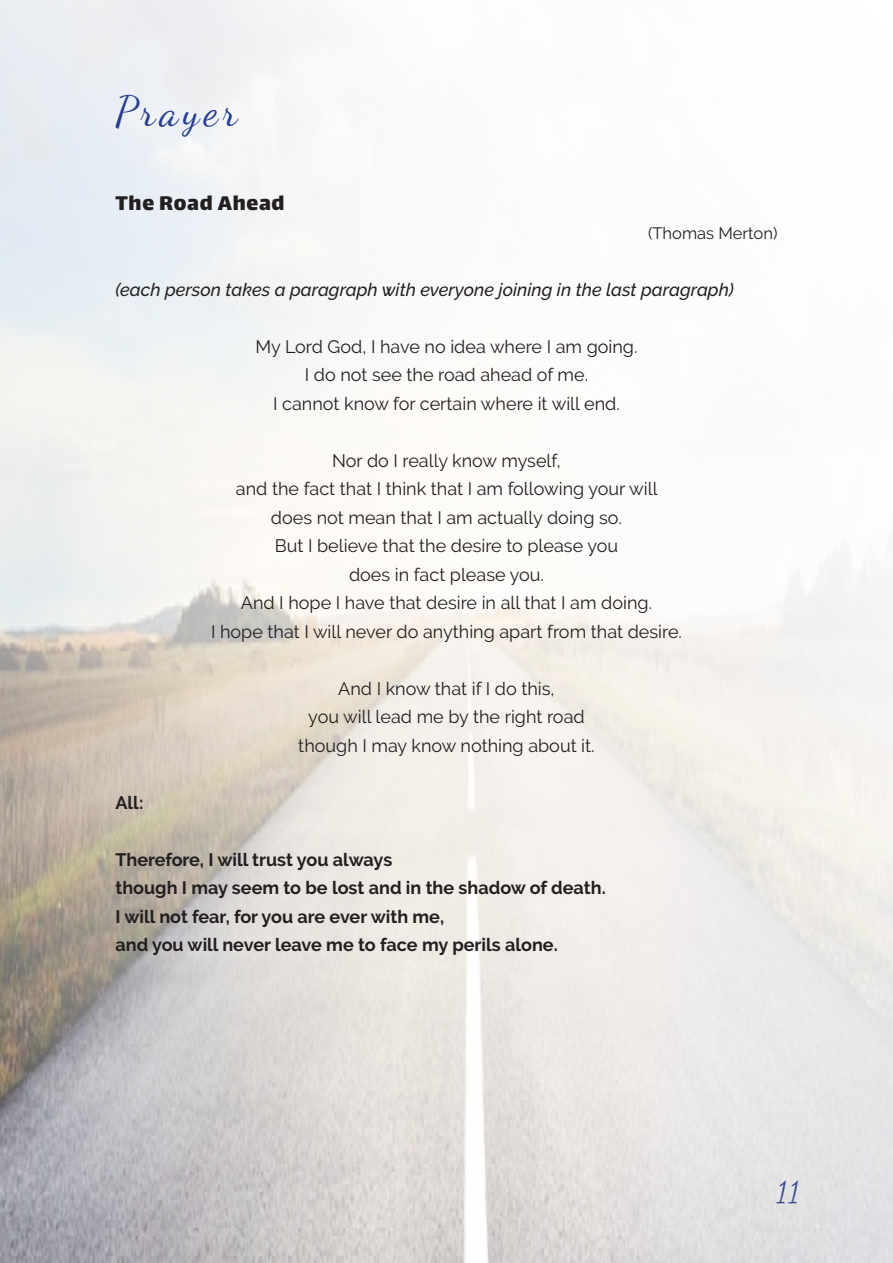
<style>
.page{position:relative;width:893px;height:1263px;background:#fff}
.page>*{position:absolute;margin:0;border:0;box-sizing:border-box;transform-origin:0 0}
.t1{font:42px "Dancing Script OT";letter-spacing:.11em;color:#253f8e}
.t2{font:28.5px "Dancing Script OT";color:#253f8e}
.t3{font:24px "Lalezar";letter-spacing:.03em;color:#231f20}
.t4{font:18px "Raleway";color:#231f20}
.t5{font:700 18px "Raleway";color:#231f20}
.t6{font:italic 500 18px "Raleway";color:#231f20}
.t7{font:16.5px "Raleway";color:#231f20}
</style>
<div class="page">
<img style="left:0;top:0;width:893px;height:1263px">
<p class="t1" style="left:116px;top:86px;width:124px">Prayer</p>
<p class="t3" style="left:116px;top:188px;width:171px">The Road Ahead</p>
<p class="t7" style="left:648px;top:223px;width:131px">(Thomas Merton)</p>
<p class="t6" style="left:116px;top:279px;width:620px">(each person takes a paragraph with everyone joining in the last paragraph)</p>
<p class="t4" style="left:255px;top:336px;width:383px">My Lord God, I have no idea where I am going.</p>
<p class="t4" style="left:305px;top:364px;width:285px">I do not see the road ahead of me.</p>
<p class="t4" style="left:273px;top:393px;width:348px">I cannot know for certain where it will end.</p>
<p class="t5" style="left:116px;top:792px;width:29px">All:</p>
<p class="t4" style="left:332px;top:450px;width:230px">Nor do I really know myself,</p>
<p class="t4" style="left:236px;top:478px;width:423px">and the fact that I think that I am following your will</p>
<p class="t4" style="left:271px;top:507px;width:352px">does not mean that I am actually doing so.</p>
<p class="t4" style="left:275px;top:535px;width:345px">But I believe that the desire to please you</p>
<p class="t4" style="left:349px;top:564px;width:196px">does in fact please you.</p>
<p class="t4" style="left:241px;top:592px;width:413px">And I hope I have that desire in all that I am doing.</p>
<p class="t4" style="left:211px;top:621px;width:472px">I hope that I will never do anything apart from that desire.</p>
<p class="t4" style="left:338px;top:678px;width:218px">And I know that if I do this,</p>
<p class="t4" style="left:308px;top:706px;width:278px">you will lead me by the right road</p>
<p class="t4" style="left:298px;top:735px;width:298px">though I may know nothing about it.</p>
<p class="t5" style="left:116px;top:849px;width:278px">Therefore, I will trust you always</p>
<p class="t5" style="left:116px;top:878px;width:492px">though I may seem to be lost and in the shadow of death.</p>
<p class="t5" style="left:116px;top:906px;width:330px">I will not fear, for you are ever with me,</p>
<p class="t5" style="left:116px;top:935px;width:444px">and you will never leave me to face my perils alone.</p>
<h2 class="t2" style="left:775px;top:1175px;width:26px">11</h2>
</div>
